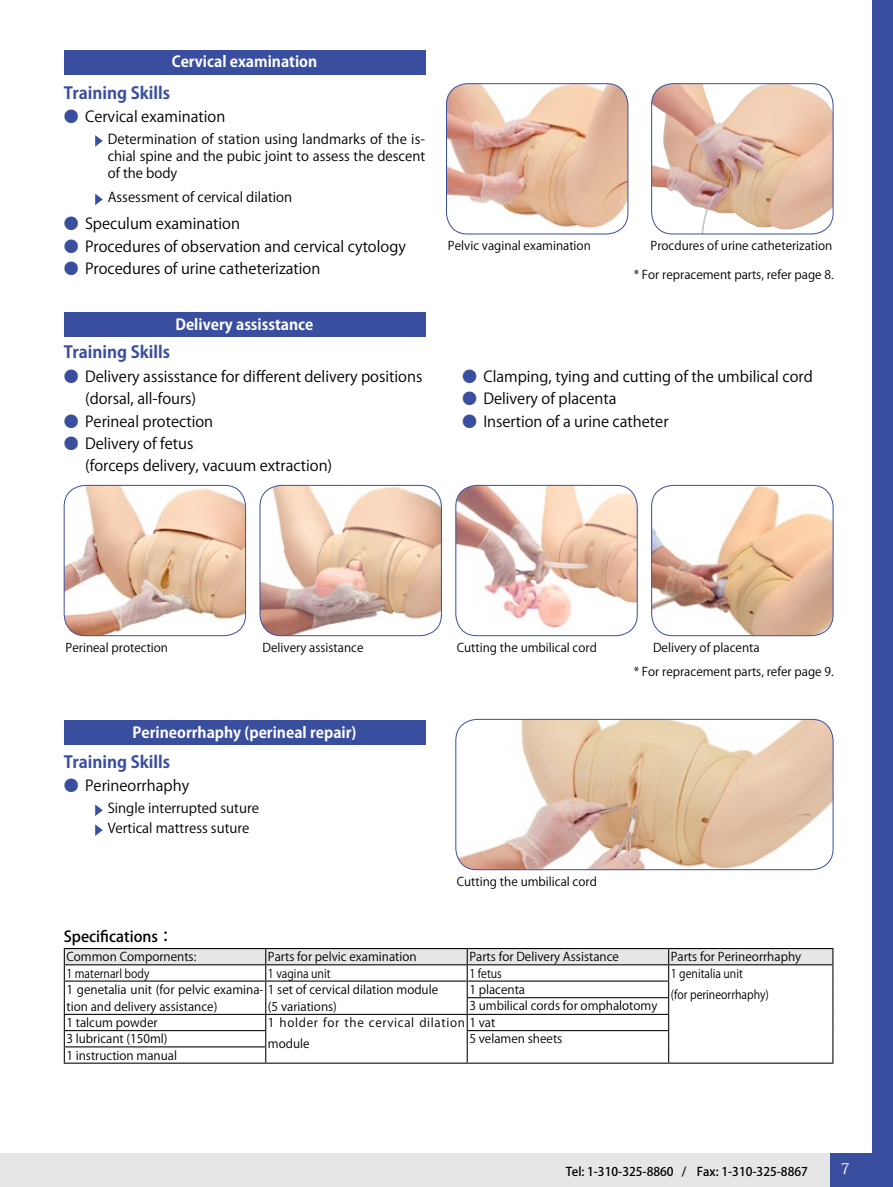
<style>
.page{position:relative;width:893px;height:1187px;background:#fff}
.page>*{position:absolute;margin:0;border:0;box-sizing:border-box;transform-origin:0 0}
.t1{font:700 16.5px "Koz Go Pr 6 N";color:#3a4ea0}
.t2{font:15px "Koz Go Pr 6 N";color:#000}
.t3{font:700 15px "Koz Go Pr 6 N";color:#fff}
.t4{font:500 15px "Koz Go Pr 6 N";color:#000}
.t5{font:15px "Koz Min Pro";color:#fff}
.t6{font:13.5px/17px "Koz Go Pr 6 N";color:#000;text-align:justify}
.t7{font:12px/17px "Koz Go Pro";color:#000}
.t8{font:12px "Koz Go Pr 6 N";color:#000}
.t9{font:12px/21px "Koz Go Pro";color:#000;scale:.9 1}
.t10{font:12px/21px "Koz Go Pro";letter-spacing:.055em;color:#000}
.t11{font:500 12px "Koz Go Pr 6 N";color:#000}
.s1{font-weight:700;color:#3a4ea0}
</style>
<div class="page">
<div style="left:0;top:1152px;width:843px;height:34px;background:#e6e6e6"></div>
<div style="left:872px;top:0;width:21px;height:1186px;background:#3a4ea0"></div>
<div style="left:830px;top:1152px;width:43px;height:34px;background:#3a4ea0"></div>
<div style="left:64px;top:51px;width:361px;height:24px;background:#3a4ea0"></div>
<div style="left:64px;top:720px;width:361px;height:24px;background:#3a4ea0"></div>
<div style="left:64px;top:312px;width:361px;height:24px;background:#3a4ea0"></div>
<img style="left:446px;top:84px;width:182px;height:150px">
<div style="left:446px;top:83px;width:182px;height:151px;border:1px solid #3a4ea0;border-radius:21px"></div>
<img style="left:64px;top:485px;width:182px;height:150px">
<div style="left:64px;top:485px;width:182px;height:151px;border:1px solid #3a4ea0;border-radius:21px"></div>
<img style="left:260px;top:485px;width:181px;height:150px">
<div style="left:260px;top:485px;width:182px;height:151px;border:1px solid #3a4ea0;border-radius:21px"></div>
<img style="left:456px;top:485px;width:181px;height:150px">
<div style="left:455px;top:485px;width:183px;height:151px;border:1px solid #3a4ea0;border-radius:21px"></div>
<img style="left:456px;top:719px;width:377px;height:150px">
<div style="left:455px;top:719px;width:378px;height:151px;border:1px solid #3a4ea0;border-radius:21px"></div>
<img style="left:652px;top:485px;width:181px;height:150px">
<div style="left:651px;top:485px;width:182px;height:151px;border:1px solid #3a4ea0;border-radius:21px"></div>
<img style="left:652px;top:84px;width:181px;height:150px">
<div style="left:651px;top:83px;width:182px;height:151px;border:1px solid #3a4ea0;border-radius:21px"></div>
<svg style="left:95px;top:135px;width:8px;height:12px"></svg>
<svg style="left:95px;top:804px;width:8px;height:12px"></svg>
<svg style="left:95px;top:194px;width:8px;height:11px"></svg>
<svg style="left:95px;top:824px;width:8px;height:11px"></svg>
<hr style="left:64px;top:947px;width:202px;height:2px;background:#000">
<hr style="left:266px;top:947px;width:201px;height:2px;background:#000">
<hr style="left:467px;top:947px;width:202px;height:2px;background:#000">
<hr style="left:669px;top:947px;width:164px;height:2px;background:#000">
<svg style="left:64px;top:948px;width:769px;height:114px"></svg>
<hr style="left:64px;top:1062px;width:202px;height:1px;background:#000">
<hr style="left:266px;top:1062px;width:201px;height:1px;background:#000">
<hr style="left:467px;top:1062px;width:202px;height:1px;background:#000">
<hr style="left:669px;top:1062px;width:164px;height:1px;background:#000">
<p class="t3" style="left:172px;top:53px;width:147px">Cervical examination</p>
<p class="t1" style="left:64px;top:83px;width:108px">Training Skills</p>
<p class="t2" style="left:64px;top:108px;width:163px"><span class="s1">●</span> Cervical examination</p>
<p class="t6" style="left:108px;top:131px;width:319px">Determination of station using landmarks of the is&shy;chial spine and the pubic joint to assess the descent of the body</p>
<p class="t6" style="left:108px;top:189px;width:186px">Assessment of cervical dilation</p>
<p class="t2" style="left:64px;top:215px;width:178px"><span class="s1">●</span> Speculum examination</p>
<p class="t2" style="left:64px;top:238px;width:344px"><span class="s1">●</span> Procedures of observation and cervical cytology</p>
<p class="t2" style="left:64px;top:260px;width:258px"><span class="s1">●</span> Procedures of urine catheterization</p>
<p class="t3" style="left:175px;top:316px;width:140px">Delivery assisstance</p>
<p class="t1" style="left:64px;top:343px;width:108px">Training Skills</p>
<p class="t2" style="left:64px;top:368px;width:360px"><span class="s1">●</span> Delivery assisstance for different delivery positions</p>
<p class="t2" style="left:64px;top:412px;width:151px"><span class="s1">●</span> Perineal protection</p>
<p class="t2" style="left:64px;top:435px;width:131px"><span class="s1">●</span> Delivery of fetus</p>
<p class="t2" style="left:85px;top:390px;width:113px">(dorsal, all-fours)</p>
<p class="t2" style="left:85px;top:457px;width:249px">(forceps delivery, vacuum extraction)</p>
<p class="t8" style="left:448px;top:239px;width:144px">Pelvic vaginal examination</p>
<p class="t8" style="left:651px;top:239px;width:183px">Procdures of urine catheterization</p>
<p class="t8" style="left:634px;top:267px;width:202px">* For repracement parts, refer page 8.</p>
<p class="t2" style="left:462px;top:368px;width:352px"><span class="s1">●</span> Clamping, tying and cutting of the umbilical cord</p>
<p class="t2" style="left:462px;top:390px;width:156px"><span class="s1">●</span> Delivery of placenta</p>
<p class="t2" style="left:462px;top:412px;width:208px"><span class="s1">●</span> Insertion of a urine catheter</p>
<p class="t8" style="left:66px;top:640px;width:104px">Perineal protection</p>
<p class="t8" style="left:263px;top:640px;width:102px">Delivery assistance</p>
<p class="t8" style="left:457px;top:640px;width:142px">Cutting the umbilical cord</p>
<p class="t3" style="left:132px;top:724px;width:226px">Perineorrhaphy (perineal repair)</p>
<p class="t1" style="left:64px;top:752px;width:108px">Training Skills</p>
<p class="t2" style="left:64px;top:777px;width:127px"><span class="s1">●</span> Perineorrhaphy</p>
<p class="t6" style="left:108px;top:800px;width:153px">Single interrupted suture</p>
<p class="t6" style="left:108px;top:819px;width:143px">Vertical mattress suture</p>
<p class="t8" style="left:457px;top:874px;width:142px">Cutting the umbilical cord</p>
<p class="t8" style="left:653px;top:640px;width:108px">Delivery of placenta</p>
<p class="t8" style="left:634px;top:664px;width:202px">* For repracement parts, refer page 9.</p>
<p class="t4" style="left:64px;top:928px;width:111px">Specifications：</p>
<p class="t7" style="left:66px;top:948px;width:131px">Common Compornents:</p>
<p class="t7" style="left:268px;top:948px;width:150px">Parts for pelvic examination</p>
<p class="t7" style="left:469px;top:948px;width:151px">Parts for Delivery Assistance</p>
<p class="t7" style="left:671px;top:948px;width:132px">Parts for Perineorrhaphy</p>
<p class="t9" style="left:66px;top:962px;width:94px">1 maternarl body</p>
<p class="t9" style="left:268px;top:962px;width:71px">1 vagina unit</p>
<p class="t9" style="left:469px;top:962px;width:38px">1 fetus</p>
<p class="t9" style="left:671px;top:962px;width:111px">1 genitalia unit<br>(for perineorrhaphy)</p>
<p class="t7" style="left:66px;top:981px;width:373px">1 genetalia unit (for pelvic examina- 1 set of cervical dilation module tion and delivery assistance)</p>
<p class="t7" style="left:469px;top:981px;width:190px">1 placenta<br>3 umbilical cords for omphalotomy</p>
<p class="t7" style="left:268px;top:998px;width:71px">(5 variations)</p>
<p class="t7" style="left:66px;top:1014px;width:93px">1 talcum powder</p>
<p class="t10" style="left:268px;top:1012px;width:229px">1 holder for the cervical dilation 1 vat module</p>
<p class="t7" style="left:66px;top:1030px;width:103px">3 lubricant (150ml)</p>
<p class="t7" style="left:469px;top:1030px;width:94px">5 velamen sheets</p>
<p class="t7" style="left:66px;top:1046px;width:112px">1 instruction manual</p>
<p class="t11" style="left:566px;top:1164px;width:244px">Tel: 1-310-325-8860 / Fax: 1-310-325-8867</p>
<p class="t5" style="left:841px;top:1157px;width:11px">7</p>
</div>
